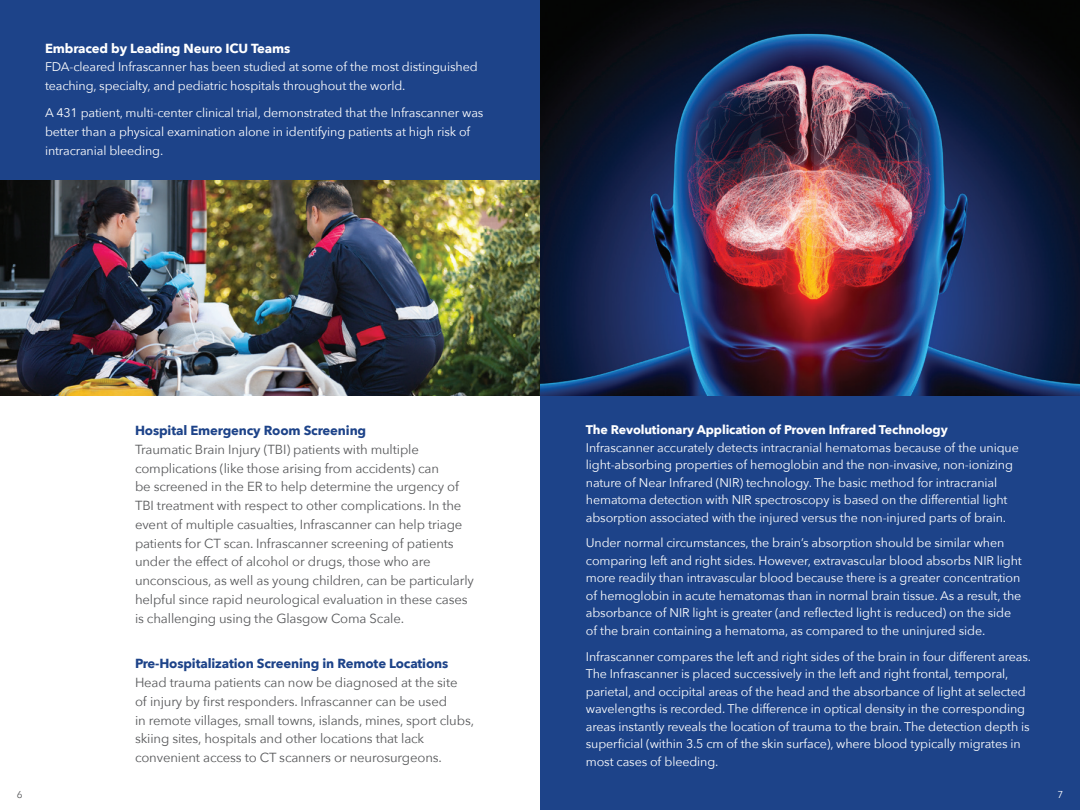
<style>
.page{position:relative;width:1080px;height:810px;background:#fff}
.page>*{position:absolute;margin:0;border:0;box-sizing:border-box;transform-origin:0 0}
.t1{font:13.12px/18.8px "Avenir Next";letter-spacing:-.01em;color:#57585a}
.t2{font:700 13.12px "Avenir Next";letter-spacing:-.01em;color:#1d4389}
.t3{font:700 13.12px "Avenir Next";letter-spacing:-.01em;color:#fff}
.t4{font:12.5px/17.5px "Avenir Next";letter-spacing:-.01em;color:#fff}
.t5{font:700 12.5px "Avenir Next";letter-spacing:-.01em;color:#fff}
.t6{font:10px "Avenir Next";color:#57585a}
.t7{font:10px "Avenir Next";color:#fff}
</style>
<div class="page">
<img style="left:0;top:180px;width:540px;height:216px">
<div style="left:0;top:0;width:540px;height:180px;background:#1d4389"></div>
<div style="left:540px;top:0;width:540px;height:810px;background:#1d4389"></div>
<img style="left:540px;top:0;width:540px;height:396px">
<p class="t3" style="left:45px;top:37px;width:247px">Embraced by Leading Neuro ICU Teams</p>
<p class="t4" style="left:45px;top:57px;width:434px;line-height:18.8px">FDA-cleared Infrascanner has been studied at some of the most distinguished teaching, specialty, and pediatric hospitals throughout the world.</p>
<p class="t4" style="left:45px;top:103px;width:440px;line-height:18.8px">A 431 patient, multi-center clinical trial, demonstrated that the Infrascanner was better than a physical examination alone in identifying patients at high risk of intracranial bleeding.</p>
<p class="t2" style="left:135px;top:419px;width:233px">Hospital Emergency Room Screening</p>
<p class="t1" style="left:135px;top:439px;width:340px">Traumatic Brain Injury (TBI) patients with multiple complications (like those arising from accidents) can<br>be screened in the ER to help determine the urgency of TBI treatment with respect to other complications. In the event of multiple casualties, Infrascanner can help triage patients for CT scan. Infrascanner screening of patients under the effect of alcohol or drugs, those who are unconscious, as well as young children, can be particularly helpful since rapid neurological evaluation in these cases is challenging using the Glasgow Coma Scale.</p>
<p class="t2" style="left:135px;top:652px;width:315px">Pre-Hospitalization Screening in Remote Locations</p>
<p class="t1" style="left:135px;top:673px;width:341px">Head trauma patients can now be diagnosed at the site<br>of injury by first responders. Infrascanner can be used<br>in remote villages, small towns, islands, mines, sport clubs, skiing sites, hospitals and other locations that lack convenient access to CT scanners or neurosurgeons.</p>
<p class="t5" style="left:586px;top:419px;width:363px">The Revolutionary Application of Proven Infrared Technology</p>
<p class="t4" style="left:586px;top:438px;width:434px">Infrascanner accurately detects intracranial hematomas because of the unique light-absorbing properties of hemoglobin and the non-invasive, non-ionizing nature of Near Infrared (NIR) technology. The basic method for intracranial hematoma detection with NIR spectroscopy is based on the differential light absorption associated with the injured versus the non-injured parts of brain.</p>
<p class="t4" style="left:586px;top:534px;width:437px">Under normal circumstances, the brain’s absorption should be similar when comparing left and right sides. However, extravascular blood absorbs NIR light more readily than intravascular blood because there is a greater concentration of hemoglobin in acute hematomas than in normal brain tissue. As a result, the absorbance of NIR light is greater (and reflected light is reduced) on the side of the brain containing a hematoma, as compared to the uninjured side.</p>
<p class="t4" style="left:586px;top:647px;width:447px">Infrascanner compares the left and right sides of the brain in four different areas.<br>The Infrascanner is placed successively in the left and right frontal, temporal, parietal, and occipital areas of the head and the absorbance of light at selected wavelengths is recorded. The difference in optical density in the corresponding areas instantly reveals the location of trauma to the brain. The detection depth is superficial (within 3.5 cm of the skin surface), where blood typically migrates in most cases of bleeding.</p>
<p class="t6" style="left:17px;top:786px;width:7px">6</p>
<p class="t7" style="left:1058px;top:786px;width:7px">7</p>
</div>
